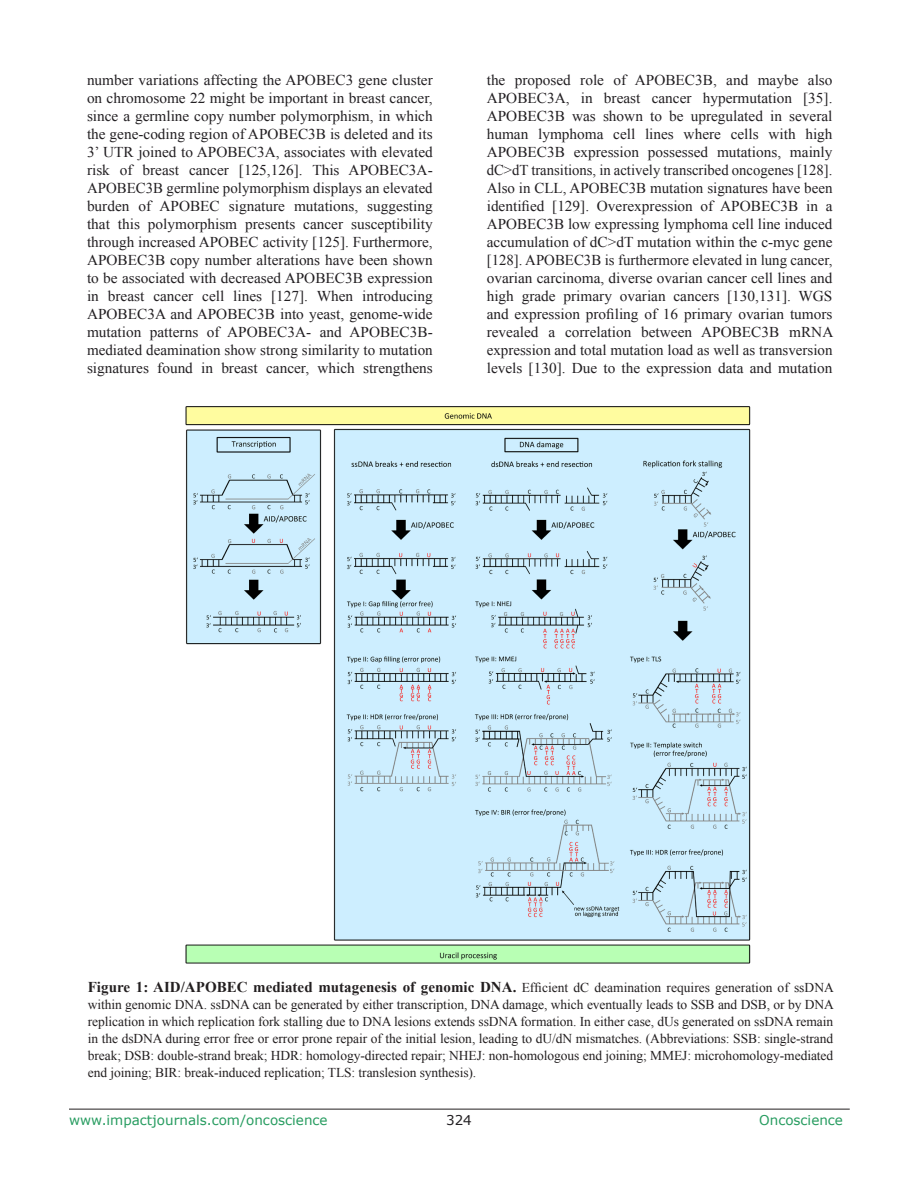
<style>
.page{position:relative;width:918px;height:1188px;background:#fff}
.page>*{position:absolute;margin:0;border:0;box-sizing:border-box;transform-origin:0 0}
.BodyText{font:15px/18px "Times New Roman";color:#221f22;text-align:justify}
.FGC{font:700 15px "Times New Roman";color:#231f20}
.FGC-2{font:13.5px/16.8px "Times New Roman";letter-spacing:-.005em;color:#231f20;text-align:justify}
.t1{font:13.5px "Verdana";color:#279c60}
.t2{font:13.5px "Verdana";color:#221f22}
.s1{font-weight:400;font-size:13.5px}
</style>
<div class="page">
<hr style="left:69px;top:1109px;width:781px;height:1px;background:#231f20">
<img style="left:185px;top:406px;width:566px;height:558px">
<p class="BodyText" style="left:87px;top:71px;width:347px">number variations affecting the APOBEC3 gene cluster on chromosome 22 might be important in breast cancer, since a germline copy number polymorphism, in which the gene-coding region of APOBEC3B is deleted and its 3’ UTR joined to APOBEC3A, associates with elevated risk of breast cancer [125,126]. This APOBEC3A-APOBEC3B germline polymorphism displays an elevated burden of APOBEC signature mutations, suggesting that this polymorphism presents cancer susceptibility through increased APOBEC activity [125]. Furthermore, APOBEC3B copy number alterations have been shown to be associated with decreased APOBEC3B expression in breast cancer cell lines [127]. When introducing APOBEC3A and APOBEC3B into yeast, genome-wide mutation patterns of APOBEC3A- and APOBEC3B&shy;mediated deamination show strong similarity to mutation signatures found in breast cancer, which strengthens</p>
<p class="BodyText" style="left:487px;top:71px;width:348px">the proposed role of APOBEC3B, and maybe also APOBEC3A, in breast cancer hypermutation [35].<br>APOBEC3B was shown to be upregulated in several human lymphoma cell lines where cells with high APOBEC3B expression possessed mutations, mainly dC&gt;dT transitions, in actively transcribed oncogenes [128].<br>Also in CLL, APOBEC3B mutation signatures have been identified [129]. Overexpression of APOBEC3B in a APOBEC3B low expressing lymphoma cell line induced accumulation of dC&gt;dT mutation within the c-myc gene [128]. APOBEC3B is furthermore elevated in lung cancer, ovarian carcinoma, diverse ovarian cancer cell lines and high grade primary ovarian cancers [130,131]. WGS and expression profiling of 16 primary ovarian tumors revealed a correlation between APOBEC3B mRNA expression and total mutation load as well as transversion levels [130]. Due to the expression data and mutation</p>
<p class="FGC" style="left:88px;top:976px;width:748px">Figure 1: AID/APOBEC mediated mutagenesis of genomic DNA. <span class="s1">Efficient dC deamination requires generation of ssDNA</span></p>
<p class="FGC-2" style="left:88px;top:996px;width:748px">within genomic DNA. ssDNA can be generated by either transcription, DNA damage, which eventually leads to SSB and DSB, or by DNA replication in which replication fork stalling due to DNA lesions extends ssDNA formation. In either case, dUs generated on ssDNA remain in the dsDNA during error free or error prone repair of the initial lesion, leading to dU/dN mismatches. (Abbreviations: SSB: single-strand break; DSB: double-strand break; HDR: homology-directed repair; NHEJ: non-homologous end joining; MMEJ: microhomology-mediated end joining; BIR: break-induced replication; TLS: translesion synthesis).</p>
<p class="t1" style="left:69px;top:1111px;width:260px">www.impactjournals.com/oncoscience</p>
<p class="t2" style="left:446px;top:1111px;width:27px">324</p>
<p class="t1" style="left:759px;top:1111px;width:85px">Oncoscience</p>
</div>
